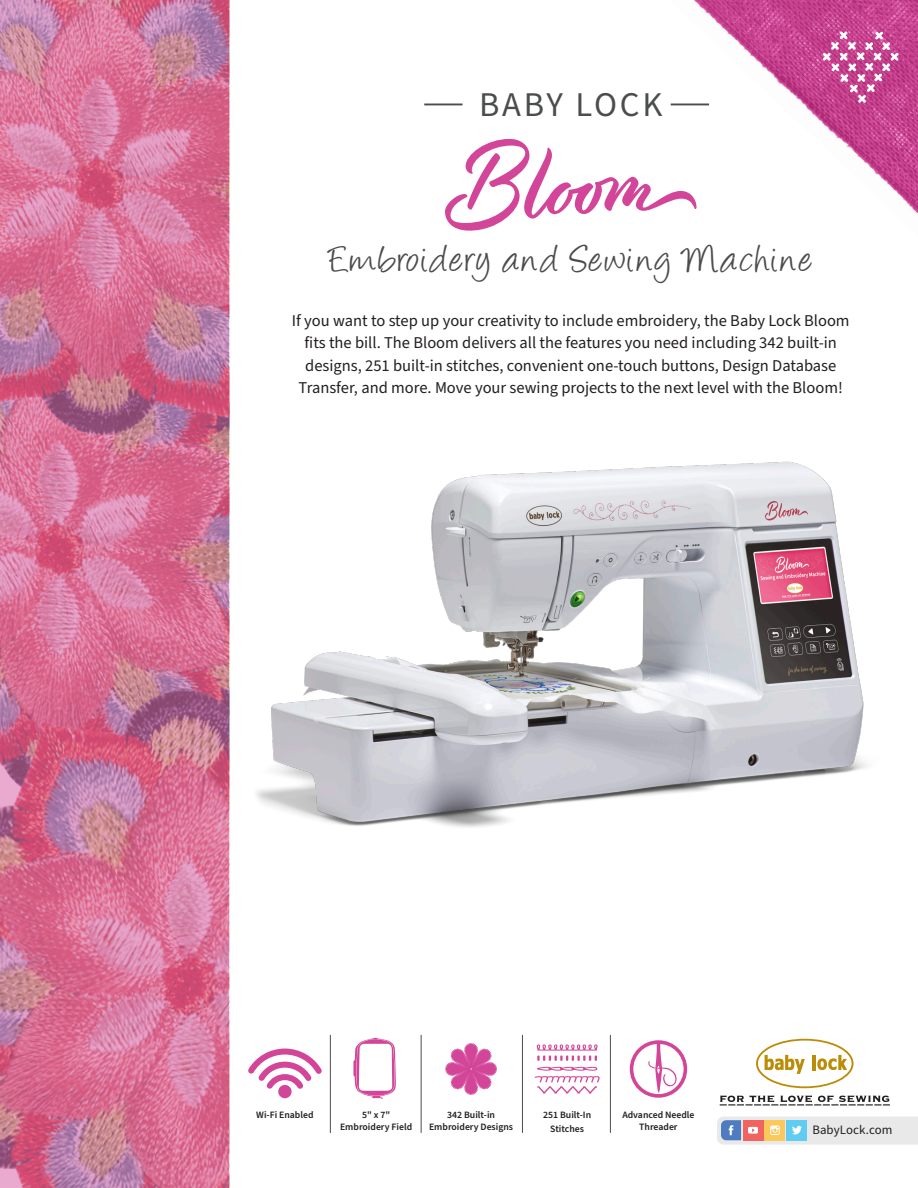
<style>
.page{position:relative;width:918px;height:1188px;background:#fff}
.page>*{position:absolute;margin:0;border:0;box-sizing:border-box;transform-origin:0 0}
.t1{font:43.35px "Angelina";letter-spacing:.06em;color:#4b4c4c}
.t2{font:34.65px "Source Sans Pro";letter-spacing:.08em;color:#4b4c4c}
.t3{font:16.5px/22.5px "Source Sans Pro";color:#231f20;text-align:center}
.t4{font:12.9px "Source Sans Pro";letter-spacing:.01em;color:#231f20}
.t5{font:600 9.75px/13.6px "Source Sans Pro";color:#231f20;text-align:center}
</style>
<div class="page">
<img style="left:256px;top:461px;width:611px;height:366px">
<img style="left:670px;top:0;width:248px;height:214px">
<hr style="left:424px;top:104px;width:39px;height:1px;background:#4b4c4c">
<hr style="left:671px;top:104px;width:38px;height:1px;background:#4b4c4c">
<svg style="left:717px;top:1117px;width:201px;height:28px;background:#d8d5d5"></svg>
<svg style="left:756px;top:1039px;width:98px;height:49px"></svg>
<svg style="left:720px;top:1095px;width:170px;height:11px"></svg>
<svg style="left:0;top:0;width:230px;height:1188px;background:#d27396"></svg>
<svg style="left:823px;top:31px;width:76px;height:72px;background:#cd609f"></svg>
<hr style="left:421px;top:1035px;width:1px;height:98px;background:#231f20">
<hr style="left:522px;top:1035px;width:1px;height:98px;background:#231f20">
<hr style="left:330px;top:1035px;width:1px;height:98px;background:#231f20">
<svg style="left:353px;top:1038px;width:43px;height:61px"></svg>
<div style="left:278px;top:1085px;width:14px;height:13px;background:#d34598;border-radius:50%"></div>
<svg style="left:248px;top:1048px;width:74px;height:46px"></svg>
<svg style="left:445px;top:1043px;width:52px;height:52px"></svg>
<hr style="left:610px;top:1035px;width:1px;height:98px;background:#231f20">
<svg style="left:537px;top:1044px;width:61px;height:17px"></svg>
<svg style="left:535px;top:1067px;width:65px;height:27px"></svg>
<svg style="left:445px;top:139px;width:252px;height:92px"></svg>
<svg style="left:647px;top:1042px;width:30px;height:53px"></svg>
<div style="left:630px;top:1040px;width:57px;height:58px;border:4px solid #d34598;border-radius:50%"></div>
<p class="t2" style="left:479px;top:82px;width:185px">BABY LOCK</p>
<p class="t1" style="left:329px;top:241px;width:485px">Embroidery and Sewing Machine</p>
<p class="t3" style="left:292px;top:310px;width:559px">If you want to step up your creativity to include embroidery, the Baby Lock Bloom fits the bill. The Bloom delivers all the features you need including 342 built-in designs, 251 built-in stitches, convenient one-touch buttons, Design Database Transfer, and more. Move your sewing projects to the next level with the Bloom!</p>
<p class="t5" style="left:256px;top:1108px;width:59px">Wi-Fi Enabled</p>
<p class="t5" style="left:447px;top:1108px;width:49px">342 Built-in</p>
<p class="t5" style="left:429px;top:1120px;width:86px">Embroidery Designs</p>
<p class="t5" style="left:622px;top:1110px;width:74px;line-height:11.6px">Advanced Needle<br>Threader</p>
<p class="t5" style="left:362px;top:1108px;width:30px">5" x 7"</p>
<p class="t5" style="left:340px;top:1120px;width:74px">Embroidery Field</p>
<p class="t5" style="left:543px;top:1108px;width:50px">251 Built-In<br>Stitches</p>
<p class="t4" style="left:812px;top:1121px;width:82px">BabyLock.com</p>
</div>
